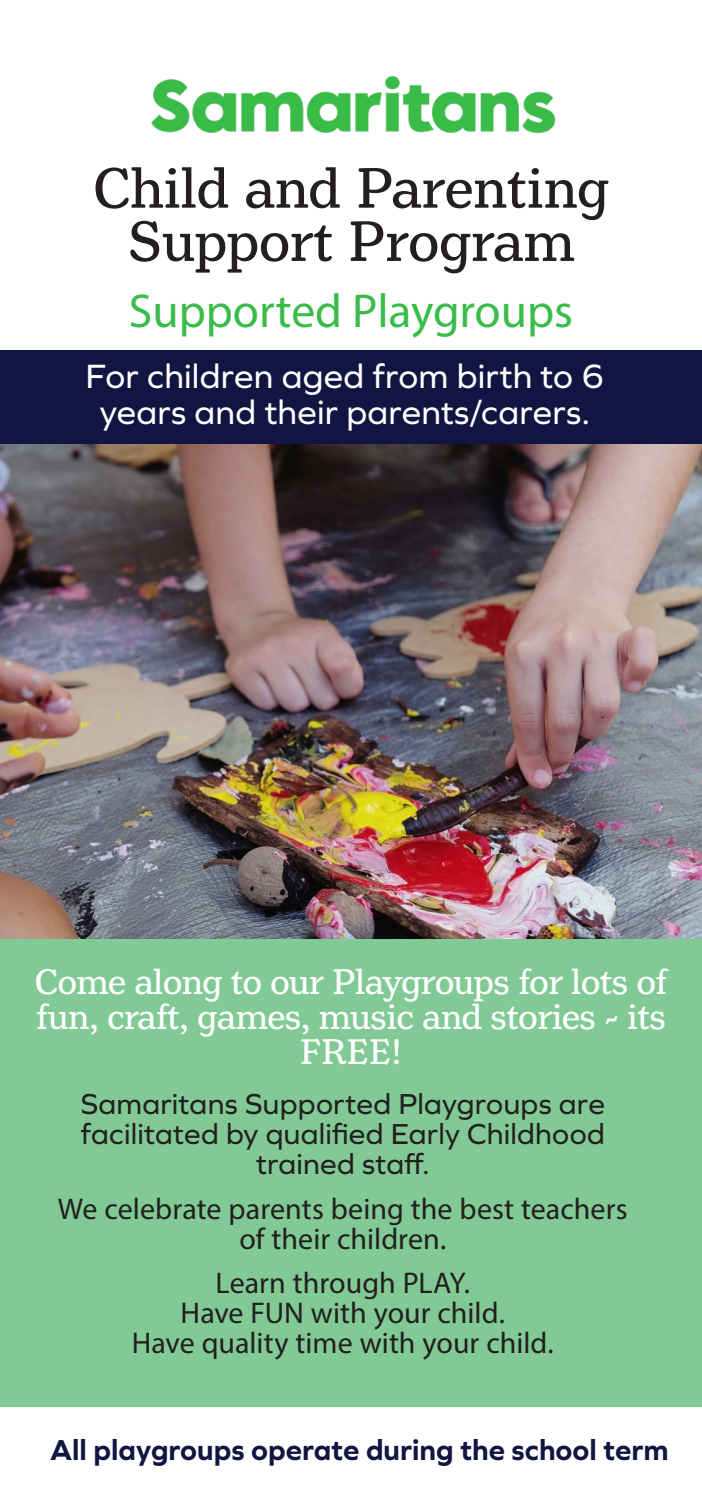
<style>
.page{position:relative;width:702px;height:1489px;background:#fff}
.page>*{position:absolute;margin:0;border:0;box-sizing:border-box;transform-origin:0 0}
.t1{font:59.75px/53.2px "Henriette";color:#231f20;text-align:center}
.t2{font:47.75px "Myriad Pro";color:#39bc49}
.t3{font:37.5px/35px "Henriette";letter-spacing:-.01em;color:#fff;text-align:center}
.Lge_Red_Body_Copy{font:35px/36.5px "Graphie";letter-spacing:.005em;color:#fff;text-align:center}
.Lge_Red_Body_Copy-2{font:30px/30px "Myriad Pro";color:#231f20;text-align:center}
.Lge_Red_Body_Copy-3{font:30px/30px "Graphie";letter-spacing:.005em;color:#231f20;text-align:center}
.t4{font:700 30px "Graphie";color:#111541}
</style>
<div class="page">
<div style="left:0;top:936px;width:702px;height:470px;background:#81c995"></div>
<div style="left:0;top:350px;width:702px;height:94px;background:#111541"></div>
<img style="left:151px;top:75px;width:405px;height:59px">
<img style="left:0;top:445px;width:702px;height:493px">
<p class="t1" style="left:93px;top:162px;width:517px">Child and Parenting<br>Support Program</p>
<p class="t2" style="left:129px;top:282px;width:445px">Supported Playgroups</p>
<p class="Lge_Red_Body_Copy" style="left:85px;top:357px;width:520px">For children aged from birth to 6 years and their parents/carers.</p>
<p class="t3" style="left:35px;top:964px;width:633px">Come along to our Playgroups for lots of fun, craft, games, music and stories - its<br>FREE!</p>
<p class="Lge_Red_Body_Copy-3" style="left:81px;top:1088px;width:525px">Samaritans Supported Playgroups are facilitated by qualified Early Childhood trained staff.</p>
<p class="Lge_Red_Body_Copy-2" style="left:58px;top:1192px;width:571px">We celebrate parents being the best teachers of their children.</p>
<p class="Lge_Red_Body_Copy-2" style="left:132px;top:1267px;width:423px">Learn through PLAY.<br>Have FUN with your child.<br>Have quality time with your child.</p>
<p class="t4" style="left:50px;top:1431px;width:620px">All playgroups operate during the school term</p>
</div>
